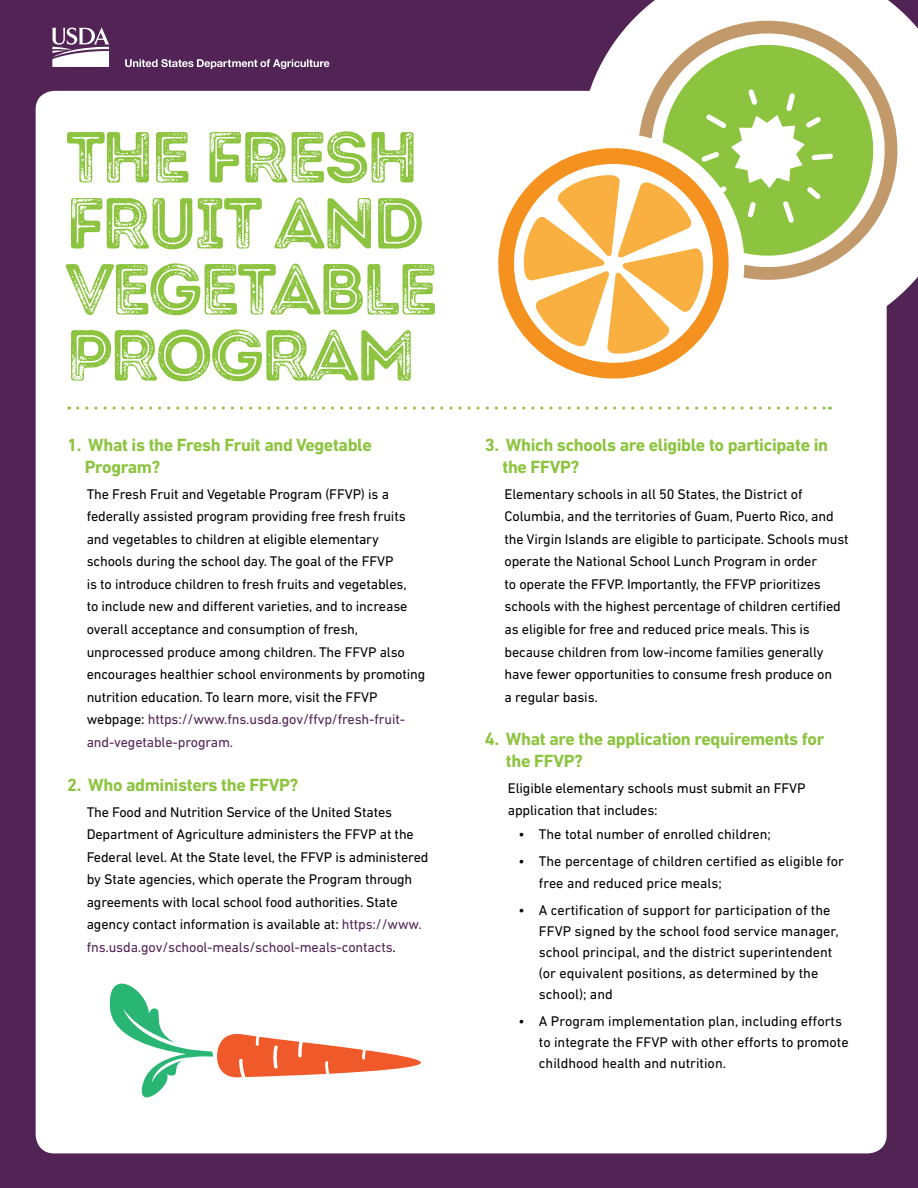
<style>
.page{position:relative;width:918px;height:1188px;background:#522355}
.page>*{position:absolute;margin:0;border:0;box-sizing:border-box;transform-origin:0 0}
.t1{font:72px/66px "Intro Rust G Base 2 Line";letter-spacing:-.05em;color:#8cc440}
.t2{font:700 18px/22.5px "DIN Next LT Pro";letter-spacing:-.02em;color:#8cc440}
.t3{font:14.25px/22.5px "DIN Next LT Pro";letter-spacing:-.01em;color:#000}
.s1{color:#522355}
</style>
<div class="page">
<div style="left:36px;top:92px;width:850px;height:1061px;background:#fff;border-radius:18px"></div>
<svg style="left:579px;top:0;width:339px;height:345px"></svg>
<svg style="left:78px;top:407px;width:753px;height:3px"></svg>
<svg style="left:52px;top:27px;width:58px;height:40px"></svg>
<svg style="left:125px;top:59px;width:204px;height:10px"></svg>
<svg style="left:498px;top:134px;width:245px;height:245px"></svg>
<svg style="left:523px;top:175px;width:181px;height:179px"></svg>
<svg style="left:639px;top:5px;width:274px;height:277px;fill:#fff"></svg>
<svg style="left:663px;top:32px;width:223px;height:225px;fill:#8cc440"></svg>
<svg style="left:109px;top:983px;width:312px;height:115px"></svg>
<h1 class="t1" style="left:66px;top:125px;width:374px">THE FRESH<br>FRUIT AND<br>VEGETABLE<br>PROGRAM</h1>
<h2 class="t2" style="left:85px;top:434px;width:289px;text-indent:-18px">1. What is the Fresh Fruit and Vegetable<br>Program?</h2>
<p class="t3" style="left:87px;top:483px;width:340px">The Fresh Fruit and Vegetable Program (FFVP) is a federally assisted program providing free fresh fruits and vegetables to children at eligible elementary schools during the school day. The goal of the FFVP<br>is to introduce children to fresh fruits and vegetables,<br>to include new and different varieties, and to increase overall acceptance and consumption of fresh, unprocessed produce among children. The FFVP also encourages healthier school environments by promoting nutrition education. To learn more, visit the FFVP webpage: <span class="s1">https://www.fns.usda.gov/ffvp/fresh-fruit&shy;and-vegetable-program.</span></p>
<h2 class="t2" style="left:67px;top:774px;width:233px">2. Who administers the FFVP?</h2>
<p class="t3" style="left:87px;top:801px;width:343px">The Food and Nutrition Service of the United States Department of Agriculture administers the FFVP at the Federal level. At the State level, the FFVP is administered by State agencies, which operate the Program through agreements with local school food authorities. State agency contact information is available at: <span class="s1">https://www. fns.usda.gov/school-meals/school-meals-contacts</span>.</p>
<h2 class="t2" style="left:502px;top:434px;width:327px;text-indent:-18px">3. Which schools are eligible to participate in the FFVP?</h2>
<p class="t3" style="left:505px;top:483px;width:346px">Elementary schools in all 50 States, the District of Columbia, and the territories of Guam, Puerto Rico, and the Virgin Islands are eligible to participate. Schools must operate the National School Lunch Program in order<br>to operate the FFVP. Importantly, the FFVP prioritizes schools with the highest percentage of children certified as eligible for free and reduced price meals. This is because children from low-income families generally have fewer opportunities to consume fresh produce on<br>a regular basis.</p>
<h2 class="t2" style="left:506px;top:728px;width:320px;text-indent:-21px">4. What are the application requirements for the FFVP?</h2>
<p class="t3" style="left:508px;top:777px;width:299px">Eligible elementary schools must submit an FFVP application that includes:</p>
<p class="t3" style="left:519px;top:823px;width:254px">• The total number of enrolled children;</p>
<p class="t3" style="left:539px;top:851px;width:307px;line-height:21px;text-indent:-20px">• The percentage of children certified as eligible for free and reduced price meals;</p>
<p class="t3" style="left:539px;top:899px;width:301px;line-height:21px;text-indent:-20px">• A certification of support for participation of the FFVP signed by the school food service manager, school principal, and the district superintendent (or equivalent positions, as determined by the school); and</p>
<p class="t3" style="left:539px;top:1010px;width:311px;line-height:21px;text-indent:-20px">• A Program implementation plan, including efforts to integrate the FFVP with other efforts to promote childhood health and nutrition.</p>
</div>
